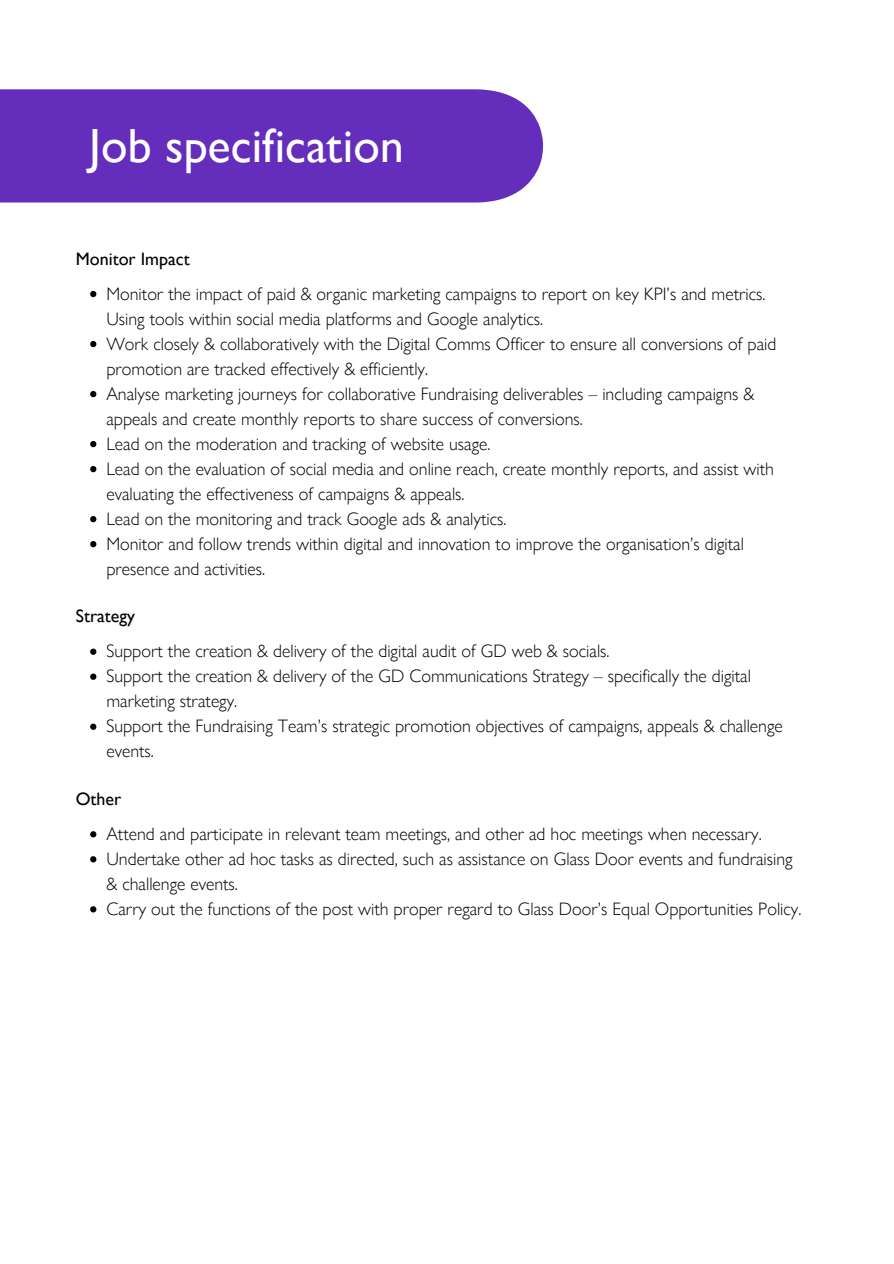
<style>
.page{position:relative;width:894px;height:1264px;background:#fff}
.page>*{position:absolute;margin:0;border:0;box-sizing:border-box;transform-origin:0 0}
.t1{font:47.85px "Gill Sans Nova";color:#fff}
.t2{font:300 18px/25px "Gill Sans Nova";color:#000}
.t3{font:18px "Gill Sans";color:#000}
</style>
<div class="page">
<div style="left:0;top:89px;width:543px;height:113px;background:#642dbb"></div>
<svg style="left:90px;top:291px;width:6px;height:6px"></svg>
<svg style="left:90px;top:341px;width:6px;height:6px"></svg>
<svg style="left:90px;top:391px;width:6px;height:6px"></svg>
<svg style="left:90px;top:441px;width:6px;height:6px"></svg>
<svg style="left:90px;top:466px;width:6px;height:6px"></svg>
<svg style="left:90px;top:516px;width:6px;height:6px"></svg>
<svg style="left:90px;top:541px;width:6px;height:6px"></svg>
<svg style="left:90px;top:648px;width:6px;height:7px"></svg>
<svg style="left:90px;top:673px;width:6px;height:7px"></svg>
<svg style="left:90px;top:723px;width:6px;height:7px"></svg>
<svg style="left:90px;top:831px;width:6px;height:6px"></svg>
<svg style="left:90px;top:856px;width:6px;height:6px"></svg>
<svg style="left:90px;top:906px;width:6px;height:6px"></svg>
<h1 class="t1" style="left:89px;top:114px;width:316px">Job specification</h1>
<p class="t3" style="left:76px;top:248px;width:115px">Monitor Impact</p>
<p class="t2" style="left:106px;top:281px;width:660px">Monitor the impact of paid &amp; organic marketing campaigns to report on key KPI’s and metrics.<br>Using tools within social media platforms and Google analytics.</p>
<p class="t2" style="left:106px;top:331px;width:671px">Work closely &amp; collaboratively with the Digital Comms Officer to ensure all conversions of paid promotion are tracked effectively &amp; efficiently.</p>
<p class="t2" style="left:106px;top:381px;width:649px">Analyse marketing journeys for collaborative Fundraising deliverables – including campaigns &amp; appeals and create monthly reports to share success of conversions.</p>
<p class="t2" style="left:106px;top:431px;width:385px">Lead on the moderation and tracking of website usage.</p>
<p class="t2" style="left:106px;top:456px;width:669px">Lead on the evaluation of social media and online reach, create monthly reports, and assist with evaluating the effectiveness of campaigns &amp; appeals.</p>
<p class="t2" style="left:106px;top:506px;width:401px">Lead on the monitoring and track Google ads &amp; analytics.</p>
<p class="t2" style="left:106px;top:531px;width:639px">Monitor and follow trends within digital and innovation to improve the organisation’s digital presence and activities.</p>
<p class="t3" style="left:76px;top:605px;width:61px">Strategy</p>
<p class="t2" style="left:106px;top:638px;width:504px">Support the creation &amp; delivery of the digital audit of GD web &amp; socials.</p>
<p class="t2" style="left:106px;top:663px;width:646px">Support the creation &amp; delivery of the GD Communications Strategy – specifically the digital marketing strategy.</p>
<p class="t2" style="left:106px;top:713px;width:677px">Support the Fundraising Team’s strategic promotion objectives of campaigns, appeals &amp; challenge events.</p>
<p class="t3" style="left:76px;top:788px;width:47px">Other</p>
<p class="t2" style="left:106px;top:821px;width:656px">Attend and participate in relevant team meetings, and other ad hoc meetings when necessary.</p>
<p class="t2" style="left:106px;top:846px;width:687px">Undertake other ad hoc tasks as directed, such as assistance on Glass Door events and fundraising &amp; challenge events.</p>
<p class="t2" style="left:106px;top:896px;width:696px">Carry out the functions of the post with proper regard to Glass Door’s Equal Opportunities Policy.</p>
</div>
